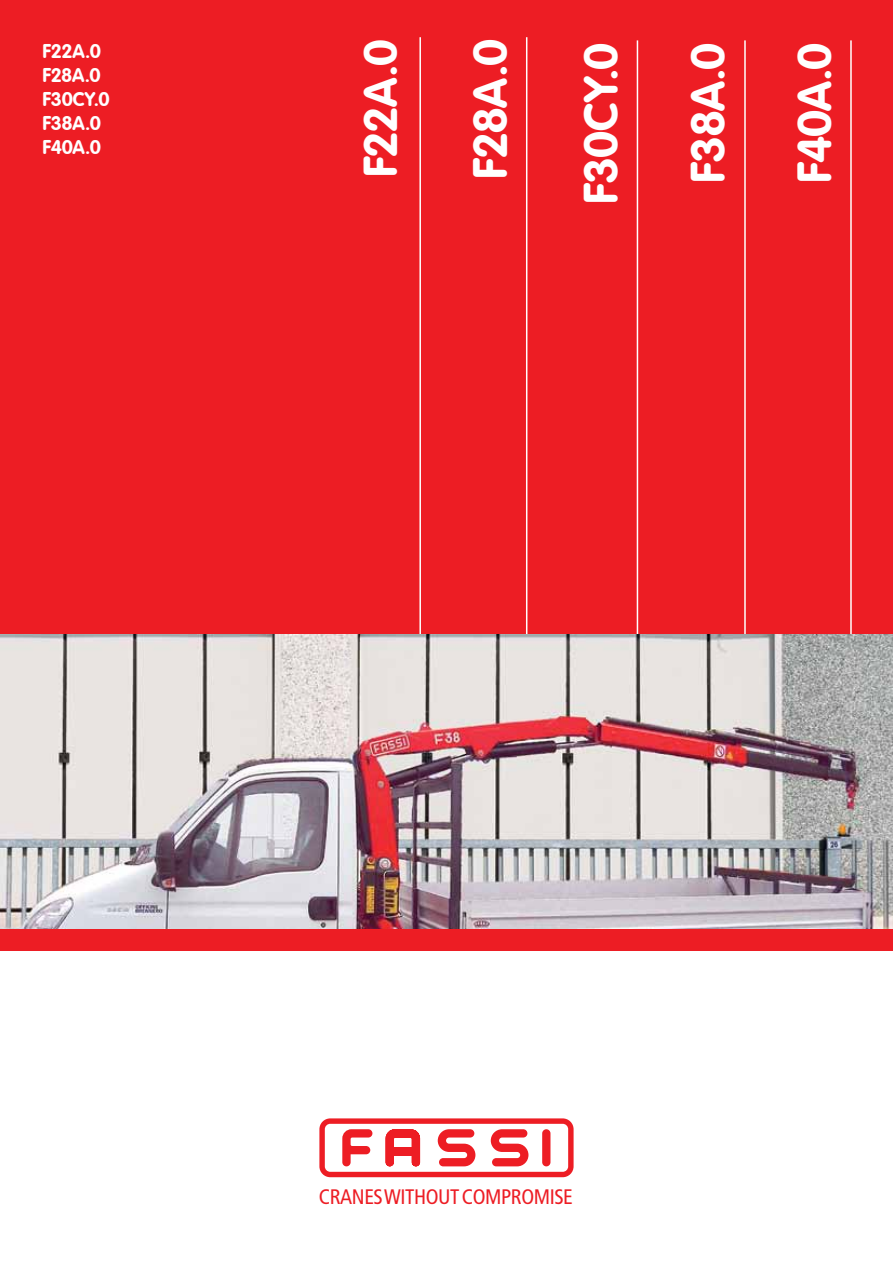
<style>
.page{position:relative;width:893px;height:1263px;background:#fff}
.page>*{position:absolute;margin:0;border:0;box-sizing:border-box;transform-origin:0 0}
.t1{font:700 47.25px "VAG Rounded";letter-spacing:-.02em;color:#fff}
.t2{font:700 46.5px "VAG Rounded";color:#fff}
.t3{font:condensed 21px "Frutiger";letter-spacing:-.02em;color:#ed1d24}
.t4{font:700 19.5px/24px "VAG Rounded";letter-spacing:-.02em;color:#fff}
</style>
<div class="page">
<div style="left:0;top:0;width:893px;height:950px;background:#ed1d24"></div>
<hr style="left:850px;top:40px;width:2px;height:689px;background:#fff">
<hr style="left:744px;top:40px;width:2px;height:689px;background:#fff">
<hr style="left:637px;top:40px;width:1px;height:689px;background:#fff">
<hr style="left:526px;top:37px;width:1px;height:688px;background:#fff">
<hr style="left:419px;top:37px;width:2px;height:688px;background:#fff">
<img style="left:0;top:635px;width:893px;height:293px">
<svg style="left:319px;top:1118px;width:255px;height:59px"></svg>
<h2 class="t2" style="left:354px;top:177px;width:140px;rotate:-90deg">F22A.0</h2>
<h1 class="t1" style="left:463px;top:179px;width:141px;rotate:-90deg">F28A.0</h1>
<h1 class="t1" style="left:681px;top:183px;width:142px;rotate:-90deg">F38A.0</h1>
<h1 class="t1" style="left:787px;top:183px;width:142px;rotate:-90deg">F40A.0</h1>
<p class="t4" style="left:43px;top:38px;width:69px">F22A.0<br>F28A.0<br>F30CY.0<br>F38A.0<br>F40A.0</p>
<h1 class="t1" style="left:574px;top:204px;width:163px;rotate:-90deg">F30CY.0</h1>
<p class="t3" style="left:319px;top:1185px;width:256px">CRANES WITHOUT COMPROMISE</p>
</div>
